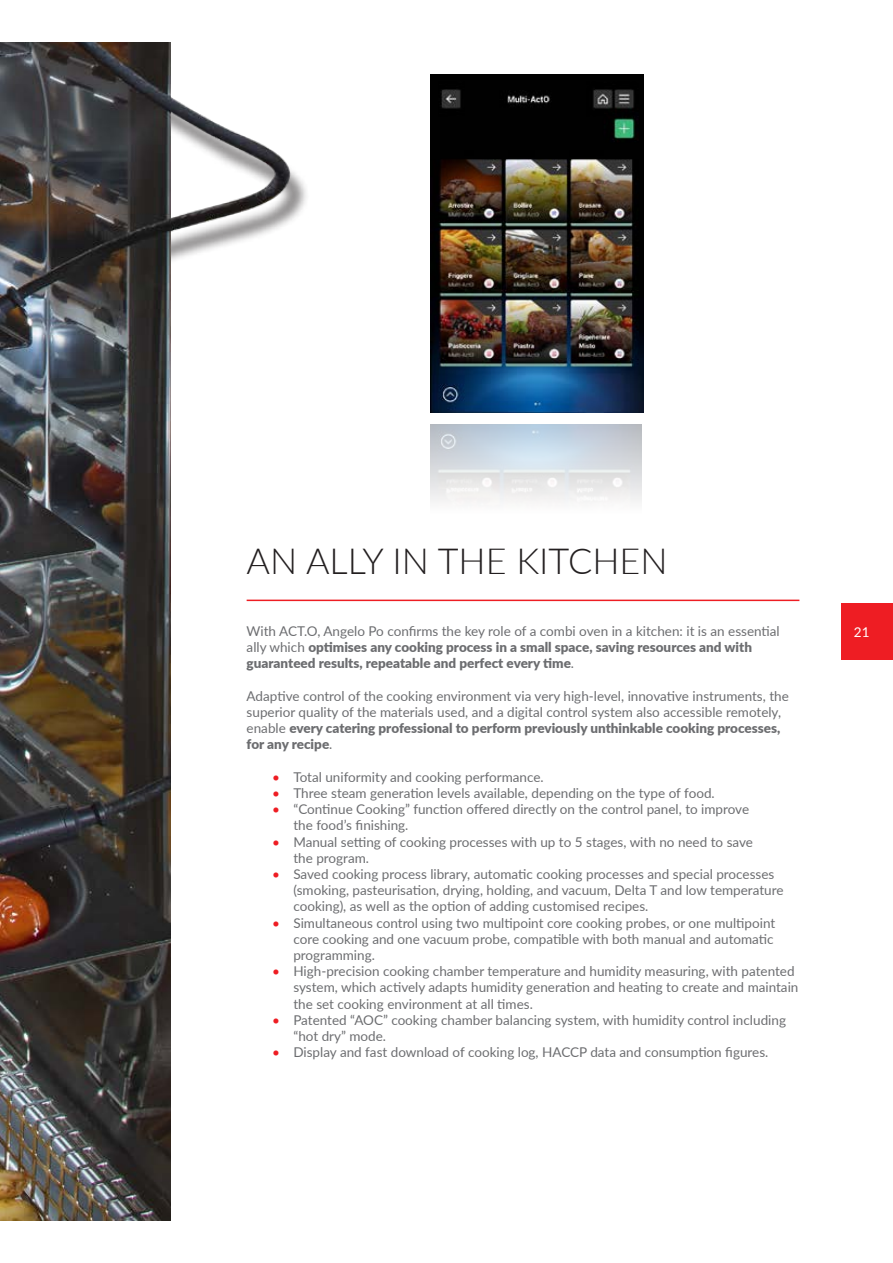
<style>
.page{position:relative;width:893px;height:1263px;background:#fff}
.page>*{position:absolute;margin:0;border:0;box-sizing:border-box;transform-origin:0 0}
.t1{font:300 36px "Lato";color:#231f20}
.t2{font:13.5px/16.2px "Lato";color:#6c6d70}
.t3{font:900 13.5px/16.2px "Lato";color:#6c6d70}
.t4{font:13.5px "Lato";color:#fff}
.s1{font-weight:400}
.s2{font-weight:900}
.s3{color:#ee1d23}
</style>
<div class="page">
<img style="left:170px;top:43px;width:163px;height:1177px">
<img style="left:0;top:43px;width:170px;height:1177px">
<img style="left:431px;top:74px;width:212px;height:339px">
<img style="left:431px;top:424px;width:210px;height:78px">
<hr style="left:247px;top:600px;width:552px;height:1px;background:#ee1d23">
<div style="left:841px;top:603px;width:52px;height:56px;background:#ee1d23"></div>
<p class="t1" style="left:247px;top:536px;width:422px">AN ALLY IN THE KITCHEN</p>
<p class="t3" style="left:247px;top:622px;width:535px"><span class="s1">With ACT.O, Angelo Po confirms the key role of a combi oven in a kitchen: it is an essential ally which</span> optimises any cooking process in a small space, saving resources and with guaranteed results, repeatable and perfect every time<span class="s1">.</span></p>
<p class="t2" style="left:247px;top:687px;width:544px">Adaptive control of the cooking environment via very high-level, innovative instruments, the superior quality of the materials used, and a digital control system also accessible remotely, enable <span class="s2">every catering professional to perform previously unthinkable cooking processes, for any recipe</span>.</p>
<p class="t2" style="left:272px;top:768px;width:273px"><span class="s3">•</span> Total uniformity and cooking performance.</p>
<p class="t2" style="left:272px;top:784px;width:444px"><span class="s3">•</span> Three steam generation levels available, depending on the type of food.</p>
<p class="t2" style="left:293px;top:801px;width:457px;text-indent:-21px"><span class="s3">•</span> “Continue Cooking” function offered directly on the control panel, to improve the food’s finishing.</p>
<p class="t2" style="left:293px;top:833px;width:461px;text-indent:-21px"><span class="s3">•</span> Manual setting of cooking processes with up to 5 stages, with no need to save the program.</p>
<p class="t2" style="left:293px;top:865px;width:492px;text-indent:-21px"><span class="s3">•</span> Saved cooking process library, automatic cooking processes and special processes (smoking, pasteurisation, drying, holding, and vacuum, Delta T and low temperature cooking), as well as the option of adding customised recipes.</p>
<p class="t2" style="left:293px;top:914px;width:483px;text-indent:-21px"><span class="s3">•</span> Simultaneous control using two multipoint core cooking probes, or one multipoint core cooking and one vacuum probe, compatible with both manual and automatic programming.</p>
<p class="t2" style="left:293px;top:963px;width:507px;text-indent:-21px"><span class="s3">•</span> High-precision cooking chamber temperature and humidity measuring, with patented system, which actively adapts humidity generation and heating to create and maintain the set cooking environment at all times.</p>
<p class="t2" style="left:293px;top:1011px;width:494px;text-indent:-21px"><span class="s3">•</span> Patented “AOC” cooking chamber balancing system, with humidity control including “hot dry” mode.</p>
<p class="t2" style="left:272px;top:1044px;width:498px"><span class="s3">•</span> Display and fast download of cooking log, HACCP data and consumption figures.</p>
<p class="t4" style="left:854px;top:622px;width:17px">21</p>
</div>
